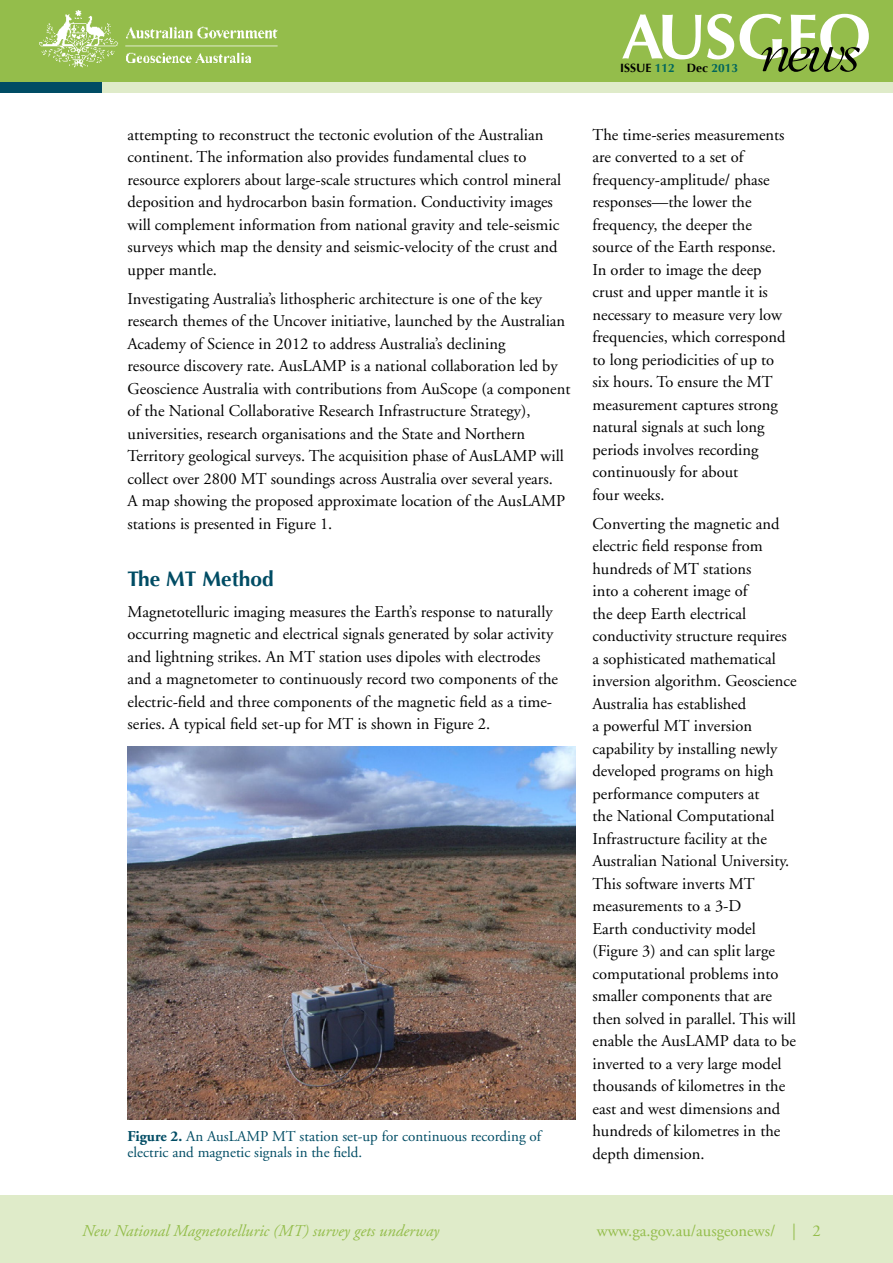
<style>
.page{position:relative;width:893px;height:1263px;background:#fff}
.page>*{position:absolute;margin:0;border:0;box-sizing:border-box;transform-origin:0 0}
.H2_feature_sub-headi{font:700 21px "Optima";color:#004c64}
.P_body{font:16.5px/22.5px "Adobe Garamond";color:#000}
.P_body_first_para{font:16.5px/22.5px "Adobe Garamond";color:#000}
.t1{font:italic 16.5px "Adobe Garamond";color:#94bd4b}
.t2{font:16.5px "Adobe Garamond";color:#94bd4b}
.P_caption{font:15px/16.5px "Adobe Garamond";color:#004c64}
.t3{font:700 12px "Optima";color:#94bd4b}
.s1{color:#000}
.s2{color:#00655c}
.s3{font-weight:700}
</style>
<div class="page">
<div style="left:0;top:13px;width:893px;height:80px;background:#dfebc9"></div>
<div style="left:0;top:11px;width:102px;height:82px;background:#004c64"></div>
<div style="left:0;top:0;width:893px;height:82px;background:#94bd4b"></div>
<div style="left:0;top:1195px;width:893px;height:68px;background:#dfebc9"></div>
<svg style="left:622px;top:14px;width:79px;height:45px"></svg>
<svg style="left:707px;top:14px;width:27px;height:45px"></svg>
<svg style="left:740px;top:14px;width:129px;height:58px"></svg>
<img style="left:39px;top:10px;width:239px;height:58px">
<img style="left:128px;top:747px;width:447px;height:373px">
<p class="t3" style="left:532px;top:61px;width:208px">AUSGEO NEWS <span class="s1">ISSUE</span> <span class="s2">112</span> <span class="s1">Dec</span> <span class="s2">2013</span></p>
<p class="P_body" style="left:128px;top:124px;width:435px">attempting to reconstruct the tectonic evolution of the Australian continent. The information also provides fundamental clues to resource explorers about large-scale structures which control mineral deposition and hydrocarbon basin formation. Conductivity images will complement information from national gravity and tele-seismic surveys which map the density and seismic-velocity of the crust and upper mantle.</p>
<p class="P_body" style="left:128px;top:287px;width:444px">Investigating Australia’s lithospheric architecture is one of the key research themes of the Uncover initiative, launched by the Australian Academy of Science in 2012 to address Australia’s declining<br>resource discovery rate. AusLAMP is a national collaboration led by Geoscience Australia with contributions from AuScope (a component of the National Collaborative Research Infrastructure Strategy), universities, research organisations and the State and Northern Territory geological surveys. The acquisition phase of AusLAMP will collect over 2800 MT soundings across Australia over several years.<br>A map showing the proposed approximate location of the AusLAMP stations is presented in Figure 1.</p>
<h3 class="H2_feature_sub-headi" style="left:128px;top:566px;width:148px">The MT Method</h3>
<p class="P_body_first_para" style="left:128px;top:601px;width:432px">Magnetotelluric imaging measures the Earth’s response to naturally occurring magnetic and electrical signals generated by solar activity and lightning strikes. An MT station uses dipoles with electrodes and a magnetometer to continuously record two components of the electric-field and three components of the magnetic field as a time&shy;series. A typical field set-up for MT is shown in Figure 2.</p>
<p class="P_caption" style="left:128px;top:1128px;width:415px"><span class="s3">Figure 2.</span> An AusLAMP MT station set-up for continuous recording of electric and magnetic signals in the field.</p>
<p class="P_body_first_para" style="left:592px;top:124px;width:195px">The time-series measurements are converted to a set of frequency-amplitude/ phase responses—the lower the frequency, the deeper the source of the Earth response.<br>In order to image the deep crust and upper mantle it is necessary to measure very low frequencies, which correspond to long periodicities of up to six hours. To ensure the MT measurement captures strong natural signals at such long periods involves recording continuously for about<br>four weeks.</p>
<p class="P_body" style="left:592px;top:512px;width:206px">Converting the magnetic and electric field response from hundreds of MT stations<br>into a coherent image of<br>the deep Earth electrical conductivity structure requires a sophisticated mathematical inversion algorithm. Geoscience<br>Australia has established<br>a powerful MT inversion capability by installing newly developed programs on high performance computers at<br>the National Computational<br>Infrastructure facility at the<br>Australian National University.<br>This software inverts MT measurements to a 3-D<br>Earth conductivity model (Figure 3) and can split large computational problems into smaller components that are then solved in parallel. This will enable the AusLAMP data to be inverted to a very large model thousands of kilometres in the east and west dimensions and hundreds of kilometres in the depth dimension.</p>
<p class="t1" style="left:82px;top:1222px;width:359px">New National Magnetotelluric (MT) survey gets underway</p>
<p class="t2" style="left:597px;top:1222px;width:225px">www.ga.gov.au/ausgeonews/ | 2</p>
</div>
